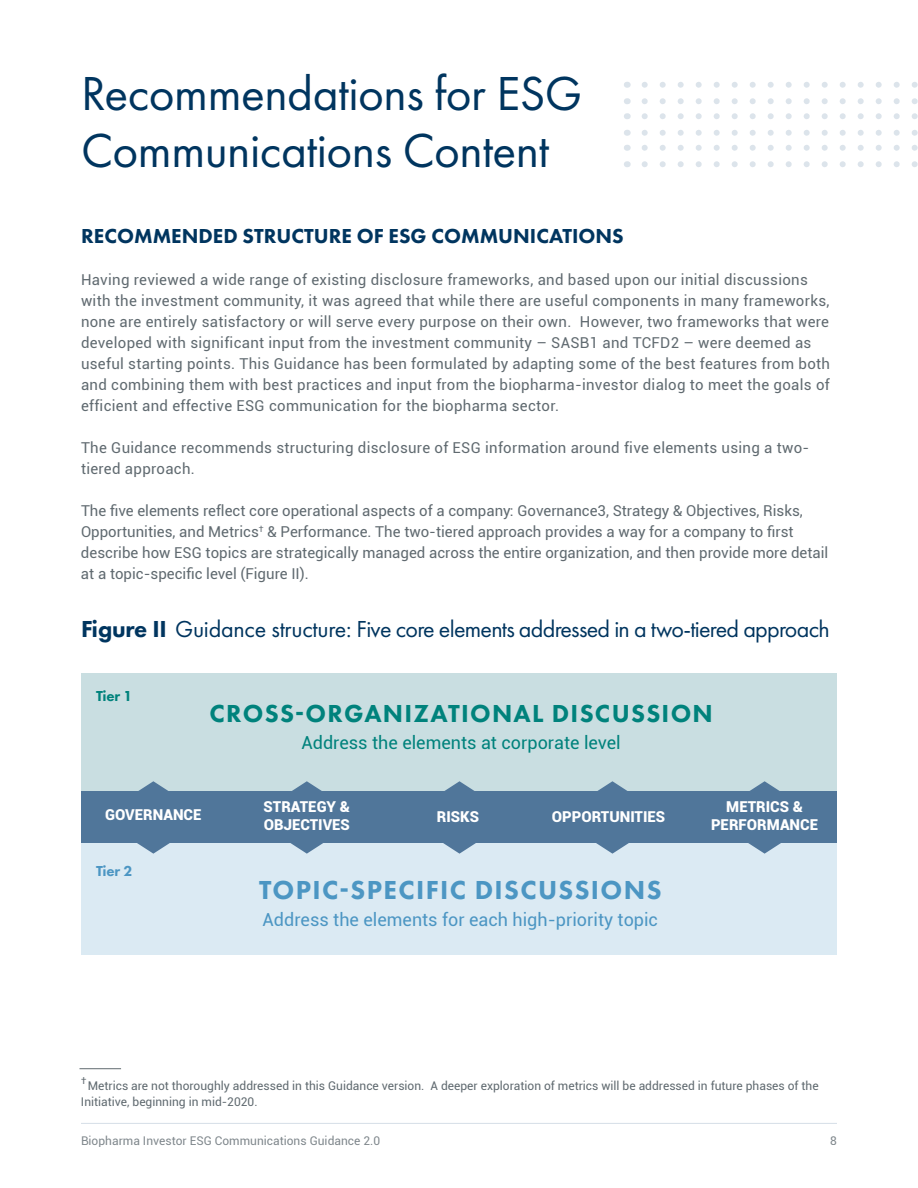
<style>
.page{position:relative;width:918px;height:1188px;background:#fff}
.page>*{position:absolute;margin:0;border:0;box-sizing:border-box;transform-origin:0 0}
.t1{font:49.5px/57px "Futura PT";letter-spacing:-.01em;color:#00355f}
.t2{font:800 27px "Futura PT";letter-spacing:.05em;color:#4c96c3}
.t3{font:800 25.5px "Futura PT";letter-spacing:.05em;color:#00827c}
.t4{font:24px "Futura PT";letter-spacing:-.03em;color:#00355f}
.t5{font:800 21px "Futura PT";color:#00355f}
.t6{font:18px "Roboto";color:#4c96c3}
.t7{font:18px "Roboto";color:#00827c}
.t8{font:15px/21px "Roboto";letter-spacing:.02em;color:#606a70}
.t9{font:15px/21px "Roboto";color:#606a70}
.t10{font:900 15px/18px "Roboto";color:#fff}
.t11{font:800 15px "Futura PT";color:#00827c}
.t12{font:800 15px "Futura PT";color:#4c96c3}
.t13{font:12px/16.5px "Roboto";color:#606a70}
.t14{font:9.6px "Roboto";color:#606a70}
.s1{font-weight:800}
</style>
<div class="page">
<hr style="left:81px;top:1123px;width:756px;height:1px;background:#50769a">
<svg style="left:645px;top:82px;width:273px;height:6px"></svg>
<svg style="left:645px;top:98px;width:273px;height:6px"></svg>
<svg style="left:645px;top:113px;width:273px;height:6px"></svg>
<svg style="left:645px;top:130px;width:273px;height:6px"></svg>
<svg style="left:645px;top:145px;width:273px;height:6px"></svg>
<svg style="left:645px;top:161px;width:273px;height:6px"></svg>
<div style="left:81px;top:673px;width:756px;height:140px;background:#c9dee1"></div>
<div style="left:81px;top:815px;width:756px;height:140px;background:#dbeaf3"></div>
<div style="left:81px;top:791px;width:756px;height:51px;background:#50769a"></div>
<svg style="left:135px;top:842px;width:37px;height:12px"></svg>
<svg style="left:289px;top:842px;width:36px;height:12px"></svg>
<svg style="left:441px;top:842px;width:37px;height:12px"></svg>
<svg style="left:594px;top:842px;width:37px;height:12px"></svg>
<svg style="left:746px;top:842px;width:37px;height:12px"></svg>
<svg style="left:138px;top:781px;width:30px;height:10px"></svg>
<svg style="left:292px;top:781px;width:30px;height:10px"></svg>
<svg style="left:444px;top:781px;width:31px;height:10px"></svg>
<svg style="left:597px;top:781px;width:30px;height:10px"></svg>
<svg style="left:750px;top:781px;width:30px;height:10px"></svg>
<hr style="left:80px;top:1068px;width:41px;height:1px;background:#606a70">
<h1 class="t1" style="left:81px;top:65px;width:503px">Recommendations for ESG<br>Communications Content</h1>
<h3 class="t5" style="left:81px;top:223px;width:544px">RECOMMENDED STRUCTURE OF ESG COMMUNICATIONS</h3>
<p class="t8" style="left:81px;top:269px;width:751px">Having reviewed a wide range of existing disclosure frameworks, and based upon our initial discussions with the investment community, it was agreed that while there are useful components in many frameworks, none are entirely satisfactory or will serve every purpose on their own. However, two frameworks that were developed with significant input from the investment community – SASB1 and TCFD2 – were deemed as useful starting points. This Guidance has been formulated by adapting some of the best features from both and combining them with best practices and input from the biopharma-investor dialog to meet the goals of efficient and effective ESG communication for the biopharma sector.</p>
<p class="t8" style="left:81px;top:437px;width:730px">The Guidance recommends structuring disclosure of ESG information around five elements using a two&shy;tiered approach.</p>
<p class="t9" style="left:81px;top:500px;width:749px">The five elements reflect core operational aspects of a company: Governance3, Strategy &amp; Objectives, Risks, Opportunities, and Metrics<sup>†</sup> &amp; Performance. The two-tiered approach provides a way for a company to first describe how ESG topics are strategically managed across the entire organization, and then provide more detail at a topic-specific level (Figure II).</p>
<h3 class="t4" style="left:81px;top:615px;width:750px"><span class="s1">Figure II</span> Guidance structure: Five core elements addressed in a two-tiered approach</h3>
<p class="t11" style="left:96px;top:687px;width:38px">Tier 1</p>
<h3 class="t3" style="left:209px;top:698px;width:505px">CROSS-ORGANIZATIONAL DISCUSSION</h3>
<p class="t7" style="left:301px;top:730px;width:321px">Address the elements at corporate level</p>
<p class="t10" style="left:264px;top:797px;width:88px">STRATEGY &amp;<br>OBJECTIVES</p>
<p class="t10" style="left:711px;top:797px;width:109px;text-align:center">METRICS &amp;<br>PERFORMANCE</p>
<p class="t10" style="left:105px;top:805px;width:98px">GOVERNANCE</p>
<p class="t10" style="left:437px;top:807px;width:44px">RISKS</p>
<p class="t10" style="left:552px;top:807px;width:115px">OPPORTUNITIES</p>
<p class="t12" style="left:96px;top:861px;width:38px">Tier 2</p>
<h2 class="t2" style="left:259px;top:874px;width:404px">TOPIC-SPECIFIC DISCUSSIONS</h2>
<p class="t6" style="left:263px;top:907px;width:397px">Address the elements for each high-priority topic</p>
<p class="t14" style="left:81px;top:1074px;width:7px">†</p>
<p class="t13" style="left:81px;top:1077px;width:739px;text-indent:7px">Metrics are not thoroughly addressed in this Guidance version. A deeper exploration of metrics will be addressed in future phases of the<br>Initiative, beginning in mid-2020.</p>
<p class="t13" style="left:81px;top:1132px;width:301px">Biopharma Investor ESG Communications Guidance 2.0</p>
<p class="t13" style="left:830px;top:1132px;width:8px">8</p>
</div>
